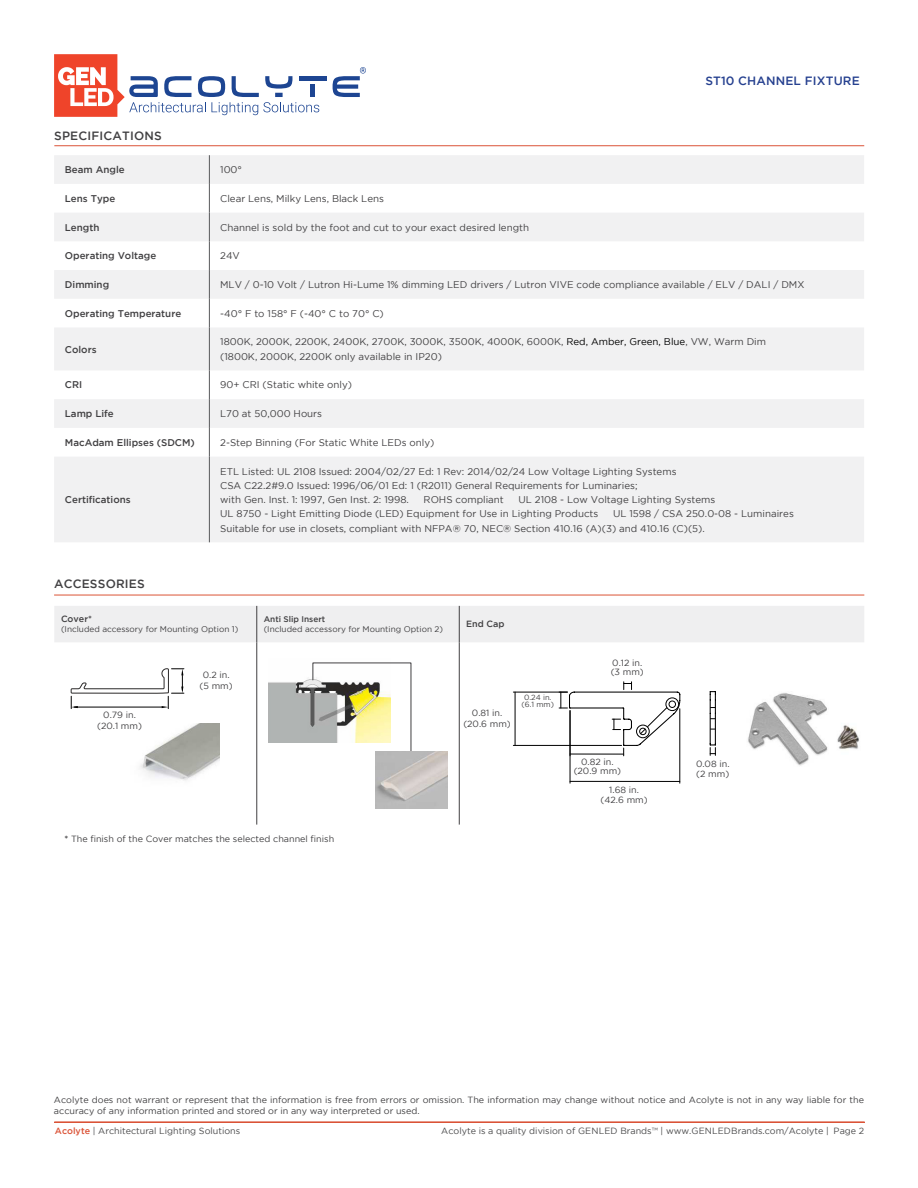
<style>
.page{position:relative;width:918px;height:1188px;background:#fff}
.page>*{position:absolute;margin:0;border:0;box-sizing:border-box;transform-origin:0 0}
.t1{font:500 12px "Gotham";letter-spacing:.015em;color:#414042}
.t2{font:500 12px "Gotham";letter-spacing:.015em;color:#25408f}
.t3{font:9.75px/14.2px "Gotham";color:#414042}
.t4{font:500 9.75px "Gotham";color:#414042}
.t5{font:9px/10.8px "Gotham";color:#414042;text-align:center}
.t6{font:9px "Gotham";color:#4a4a4b}
.t7{font:500 9px "Gotham";color:#414042}
.t8{font:8.25px "Gotham";color:#414042}
.t9{font:500 8.25px "Gotham";color:#414042}
.t10{font:7.5px/7.5px "Gotham";color:#414042;text-align:center}
.s1{color:#000}
.s2{font-weight:500}
.s3{font-weight:500;color:#db5337}
.s4{color:#58595b}
</style>
<div class="page">
<svg style="left:54px;top:54px;width:265px;height:63px"></svg>
<div style="left:310px;top:85px;width:5px;height:12px;background:#1d4592"></div>
<hr style="left:299px;top:76px;width:27px;height:4px;background:#1d4592">
<svg style="left:333px;top:67px;width:33px;height:30px"></svg>
<hr style="left:54px;top:145px;width:810px;height:1px;background:#db5337">
<hr style="left:54px;top:1122px;width:811px;height:1px;background:#db5337">
<div style="left:54px;top:606px;width:810px;height:36px;background:#efeff0"></div>
<hr style="left:257px;top:606px;width:1px;height:36px;background:#414042">
<hr style="left:257px;top:642px;width:1px;height:183px;background:#414042">
<hr style="left:459px;top:606px;width:1px;height:36px;background:#414042">
<hr style="left:459px;top:642px;width:1px;height:183px;background:#414042">
<img style="left:140px;top:724px;width:80px;height:57px">
<svg style="left:70px;top:668px;width:114px;height:41px"></svg>
<img style="left:269px;top:662px;width:121px;height:80px">
<svg style="left:313px;top:663px;width:98px;height:92px"></svg>
<img style="left:376px;top:752px;width:71px;height:56px">
<img style="left:748px;top:693px;width:111px;height:73px">
<hr style="left:513px;top:692px;width:54px;height:1px;background:#000">
<hr style="left:513px;top:745px;width:109px;height:1px;background:#000">
<hr style="left:515px;top:692px;width:1px;height:53px;background:#000">
<hr style="left:570px;top:711px;width:1px;height:72px;background:#000">
<hr style="left:680px;top:709px;width:1px;height:74px;background:#000">
<hr style="left:570px;top:781px;width:110px;height:1px;background:#000">
<svg style="left:559px;top:682px;width:122px;height:74px"></svg>
<hr style="left:715px;top:713px;width:1px;height:31px;background:#000">
<hr style="left:710px;top:713px;width:1px;height:31px;background:#000">
<svg style="left:710px;top:744px;width:6px;height:11px"></svg>
<svg style="left:710px;top:691px;width:6px;height:28px"></svg>
<hr style="left:54px;top:595px;width:810px;height:1px;background:#db5336">
<svg style="left:54px;top:155px;width:810px;height:387px;fill:#f1f1f2"></svg>
<svg style="left:209px;top:155px;width:1px;height:173px"></svg>
<hr style="left:209px;top:328px;width:1px;height:42px;background:#58595b">
<svg style="left:209px;top:370px;width:1px;height:87px"></svg>
<hr style="left:209px;top:457px;width:1px;height:85px;background:#58595b">
<p class="t1" style="left:54px;top:129px;width:109px">SPECIFICATIONS</p>
<p class="t2" style="left:705px;top:74px;width:156px">ST10 CHANNEL FIXTURE</p>
<p class="t4" style="left:65px;top:164px;width:61px">Beam Angle</p>
<p class="t3" style="left:220px;top:162px;width:23px">100°</p>
<p class="t4" style="left:65px;top:193px;width:52px">Lens Type</p>
<p class="t3" style="left:220px;top:191px;width:165px">Clear Lens, Milky Lens, Black Lens</p>
<p class="t4" style="left:65px;top:222px;width:36px">Length</p>
<p class="t3" style="left:220px;top:220px;width:311px">Channel is sold by the foot and cut to your exact desired length</p>
<p class="t4" style="left:65px;top:250px;width:93px">Operating Voltage</p>
<p class="t3" style="left:220px;top:249px;width:21px">24V</p>
<p class="t4" style="left:65px;top:279px;width:46px">Dimming</p>
<p class="t3" style="left:220px;top:277px;width:586px">MLV / 0-10 Volt / Lutron Hi-Lume 1% dimming LED drivers / Lutron VIVE code compliance available / ELV / DALI / DMX</p>
<p class="t4" style="left:65px;top:308px;width:118px">Operating Temperature</p>
<p class="t3" style="left:220px;top:306px;width:165px">-40° F to 158° F (-40° C to 70° C)</p>
<p class="t4" style="left:65px;top:344px;width:33px">Colors</p>
<p class="t3" style="left:220px;top:335px;width:547px">1800K, 2000K, 2200K, 2400K, 2700K, 3000K, 3500K, 4000K, 6000K, <span class="s1">Red, Amber, Green, Blue</span>, VW, Warm Dim (1800K, 2000K, 2200K only available in IP20)</p>
<p class="t4" style="left:65px;top:379px;width:19px">CRI</p>
<p class="t3" style="left:220px;top:378px;width:133px">90+ CRI (Static white only)</p>
<p class="t4" style="left:65px;top:408px;width:50px">Lamp Life</p>
<p class="t3" style="left:220px;top:406px;width:103px">L70 at 50,000 Hours</p>
<p class="t4" style="left:65px;top:437px;width:131px">MacAdam Ellipses (SDCM)</p>
<p class="t3" style="left:220px;top:435px;width:216px">2-Step Binning (For Static White LEDs only)</p>
<p class="t4" style="left:65px;top:494px;width:67px">Certifications</p>
<p class="t1" style="left:54px;top:577px;width:92px">ACCESSORIES</p>
<p class="t3" style="left:220px;top:464px;width:458px">ETL Listed: UL 2108 Issued: 2004/02/27 Ed: 1 Rev: 2014/02/24 Low Voltage Lighting Systems<br>CSA C22.2#9.0 Issued: 1996/06/01 Ed: 1 (R2011) General Requirements for Luminaries;<br>with Gen. Inst. 1: 1997, Gen Inst. 2: 1998.</p>
<p class="t3" style="left:220px;top:492px;width:497px;text-indent:298px">UL 2108 - Low Voltage Lighting Systems<br>UL 8750 - Light Emitting Diode (LED) Equipment for Use in Lighting Products</p>
<p class="t3" style="left:424px;top:492px;width:82px">ROHS compliant</p>
<p class="t3" style="left:220px;top:507px;width:575px;text-indent:393px">UL 1598 / CSA 250.0-08 - Luminaires<br>Suitable for use in closets, compliant with NFPA® 70, NEC® Section 410.16 (A)(3) and 410.16 (C)(5).</p>
<p class="t7" style="left:61px;top:614px;width:32px">Cover*</p>
<p class="t8" style="left:61px;top:625px;width:179px">(Included accessory for Mounting Option 1)</p>
<p class="t5" style="left:97px;top:710px;width:46px">0.79 in. (20.1 mm)</p>
<p class="t5" style="left:200px;top:669px;width:35px">0.2 in. (5 mm)</p>
<p class="t9" style="left:264px;top:615px;width:63px">Anti Slip Insert</p>
<p class="t8" style="left:264px;top:625px;width:181px">(Included accessory for Mounting Option 2)</p>
<p class="t5" style="left:64px;top:833px;width:271px"><span class="s2">*</span> The finish of the Cover matches the selected channel finish</p>
<p class="t7" style="left:466px;top:619px;width:40px">End Cap</p>
<p class="t5" style="left:463px;top:707px;width:49px">0.81 in. (20.6 mm)</p>
<p class="t10" style="left:522px;top:693px;width:34px">0.24 in. (6.1 mm)</p>
<p class="t5" style="left:611px;top:658px;width:35px;line-height:9px;text-align:left">0.12 in. (3 mm)</p>
<p class="t5" style="left:574px;top:757px;width:49px;line-height:9px">0.82 in. (20.9 mm)</p>
<p class="t5" style="left:601px;top:784px;width:49px">1.68 in. (42.6 mm)</p>
<p class="t5" style="left:696px;top:758px;width:35px;text-align:left">0.08 in. (2 mm)</p>
<p class="t5" style="left:54px;top:1095px;width:812px;text-align:left">Acolyte does not warrant or represent that the information is free from errors or omission. The information may change without notice and Acolyte is not in any way liable for the accuracy of any information printed and stored or in any way interpreted or used.</p>
<p class="t6" style="left:55px;top:1126px;width:187px"><span class="s3">Acolyte</span> | Architectural Lighting Solutions</p>
<p class="t6" style="left:441px;top:1126px;width:425px">Acolyte is a quality division of GENLED Brands<span class="s4">™</span> | www.GENLEDBrands.com/Acolyte | Page 2</p>
</div>
